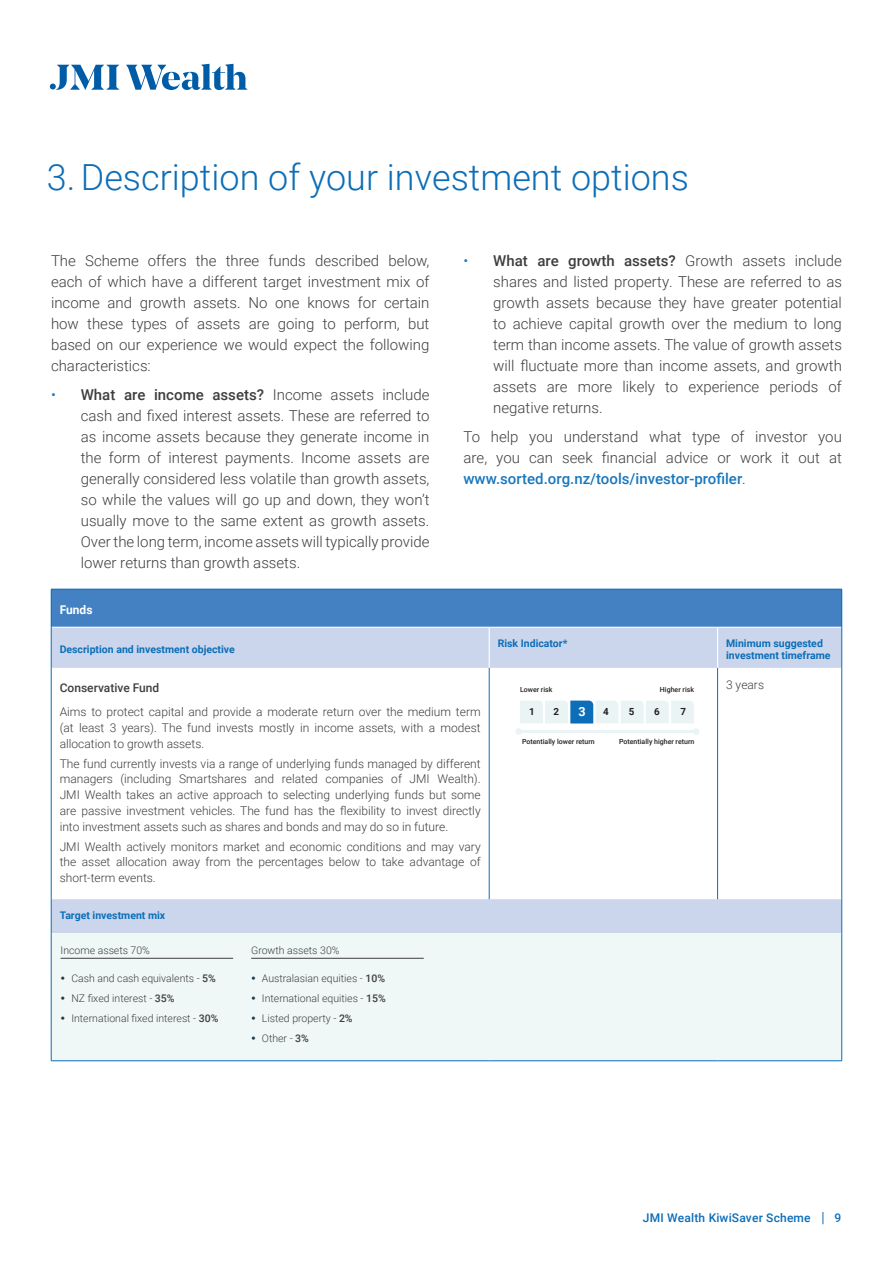
<style>
.page{position:relative;width:893px;height:1263px;background:#fff}
.page>*{position:absolute;margin:0;border:0;box-sizing:border-box;transform-origin:0 0}
.Heading_Level_1{font:300 36px "Roboto";color:#0c6eb8}
.Body_copy__kept{font:300 15px/21px "Roboto";color:#3e3e3f;text-align:justify}
.t1{font:700 12.6px "Roboto";color:#fff}
.Fund_name{font:300 12px/15.8px "Roboto";color:#3e3e3f;text-align:justify}
.t2{font:500 12px "Roboto";letter-spacing:.015em;color:#0c6eb8}
.Fund_name-2{font:500 12px "Roboto";color:#3e3e3f}
.Table_Headers{font:700 12px "Roboto";color:#fff}
.Description_Text{font:300 10.5px "Roboto";color:#3e3e3f}
.Table_subheads__left{font:700 10.5px/12.6px "Roboto";color:#0c6eb8}
.t3{font:700 9.75px "Roboto";color:#231f20}
.t4{font:500 7.05px "Roboto";color:#231f20}
.s1{color:#1977bd}
.s2{font-weight:500}
.s3{font-weight:500;color:#1977bd}
.s4{color:#193948}
</style>
<div class="page">
<svg style="left:822px;top:1212px;width:1px;height:12px"></svg>
<div style="left:51px;top:589px;width:791px;height:38px;background:#4381c3"></div>
<svg style="left:52px;top:628px;width:789px;height:305px"></svg>
<div style="left:51px;top:933px;width:791px;height:128px;background:#eff7f7"></div>
<hr style="left:51px;top:589px;width:438px;height:1px;background:#0c6eb8">
<hr style="left:51px;top:589px;width:1px;height:38px;background:#0c6eb8">
<hr style="left:489px;top:589px;width:229px;height:1px;background:#0c6eb8">
<hr style="left:718px;top:589px;width:124px;height:1px;background:#0c6eb8">
<hr style="left:841px;top:589px;width:1px;height:38px;background:#0c6eb8">
<hr style="left:51px;top:627px;width:1px;height:41px;background:#0c6eb8">
<hr style="left:841px;top:627px;width:1px;height:41px;background:#0c6eb8">
<hr style="left:51px;top:668px;width:1px;height:231px;background:#0c6eb8">
<hr style="left:841px;top:668px;width:1px;height:231px;background:#0c6eb8">
<hr style="left:51px;top:899px;width:1px;height:34px;background:#0c6eb8">
<hr style="left:841px;top:899px;width:1px;height:34px;background:#0c6eb8">
<hr style="left:51px;top:933px;width:1px;height:127px;background:#0c6eb8">
<hr style="left:841px;top:933px;width:1px;height:127px;background:#0c6eb8">
<hr style="left:51px;top:1060px;width:438px;height:1px;background:#0c6eb8">
<hr style="left:489px;top:1060px;width:229px;height:1px;background:#0c6eb8">
<hr style="left:718px;top:1060px;width:124px;height:1px;background:#0c6eb8">
<hr style="left:489px;top:628px;width:1px;height:40px;background:#fff">
<hr style="left:717px;top:628px;width:1px;height:40px;background:#fff">
<hr style="left:489px;top:668px;width:1px;height:231px;background:#0c6eb8">
<hr style="left:717px;top:668px;width:1px;height:231px;background:#0c6eb8">
<hr style="left:61px;top:958px;width:172px;height:1px;background:#3e3e3f">
<hr style="left:251px;top:958px;width:173px;height:1px;background:#3e3e3f">
<svg style="left:520px;top:700px;width:174px;height:23px;background:#d0e4ee"></svg>
<hr style="left:521px;top:730px;width:173px;height:3px;background:#ebf4f5">
<div style="left:515px;top:728px;width:7px;height:7px;background:#ebf4f5;border-radius:50%"></div>
<div style="left:693px;top:728px;width:6px;height:7px;background:#ebf4f5;border-radius:50%"></div>
<svg style="left:50px;top:64px;width:198px;height:26px"></svg>
<p class="Heading_Level_1" style="left:47px;top:152px;width:644px">3.Description of your investment options</p>
<p class="Body_copy__kept" style="left:51px;top:249px;width:380px">The Scheme offers the three funds described below, each of which have a different target investment mix of income and growth assets. No one knows for certain how these types of assets are going to perform, but based on our experience we would expect the following characteristics:</p>
<p class="Body_copy__kept" style="left:81px;top:384px;width:350px;text-indent:-30px"><span class="s1">•</span> <span class="s2">What are income assets?</span> Income assets include cash and fixed interest assets. These are referred to as income assets because they generate income in the form of interest payments. Income assets are generally considered less volatile than growth assets, so while the values will go up and down, they won’t usually move to the same extent as growth assets.<br>Over the long term, income assets will typically provide lower returns than growth assets.</p>
<p class="Table_Headers" style="left:60px;top:602px;width:34px">Funds</p>
<p class="Table_subheads__left" style="left:60px;top:643px;width:177px">Description and investment objective</p>
<p class="Body_copy__kept" style="left:493px;top:249px;width:350px;text-indent:-30px"><span class="s1">•</span> <span class="s2">What are growth assets?</span> Growth assets include shares and listed property. These are referred to as growth assets because they have greater potential to achieve capital growth over the medium to long term than income assets. The value of growth assets will fluctuate more than income assets, and growth assets are more likely to experience periods of negative returns.</p>
<p class="Body_copy__kept" style="left:463px;top:426px;width:380px">To help you understand what type of investor you are, you can seek financial advice or work it out at <span class="s3">www.sorted.org.nz/tools/investor-profiler</span>.</p>
<p class="Table_subheads__left" style="left:498px;top:636px;width:71px">Risk Indicator*</p>
<p class="Table_subheads__left" style="left:726px;top:636px;width:106px">Minimum suggested investment timeframe</p>
<p class="Fund_name-2" style="left:60px;top:679px;width:101px">Conservative Fund</p>
<p class="Fund_name" style="left:60px;top:703px;width:422px">Aims to protect capital and provide a moderate return over the medium term (at least 3 years). The fund invests mostly in income assets, with a modest allocation to growth assets.</p>
<p class="Fund_name" style="left:60px;top:755px;width:422px">The fund currently invests via a range of underlying funds managed by different managers (including Smartshares and related companies of JMI Wealth).<br>JMI Wealth takes an active approach to selecting underlying funds but some are passive investment vehicles. The fund has the flexibility to invest directly into investment assets such as shares and bonds and may do so in future.</p>
<p class="Fund_name" style="left:60px;top:838px;width:422px">JMI Wealth actively monitors market and economic conditions and may vary the asset allocation away from the percentages below to take advantage of short-term events.</p>
<p class="Table_subheads__left" style="left:60px;top:908px;width:107px">Target investment mix</p>
<p class="Description_Text" style="left:61px;top:942px;width:91px">Income assets 70%</p>
<p class="Description_Text" style="left:61px;top:971px;width:157px"><span class="s4">•</span> Cash and cash equivalents - <span class="s2">5%</span></p>
<p class="Description_Text" style="left:61px;top:991px;width:115px"><span class="s4">•</span> NZ fixed interest - <span class="s2">35%</span></p>
<p class="Description_Text" style="left:61px;top:1011px;width:159px"><span class="s4">•</span> International fixed interest - <span class="s2">30%</span></p>
<p class="Description_Text" style="left:251px;top:942px;width:90px">Growth assets 30%</p>
<p class="Description_Text" style="left:251px;top:971px;width:135px"><span class="s4">•</span> Australasian equities - <span class="s2">10%</span></p>
<p class="Description_Text" style="left:251px;top:991px;width:136px"><span class="s4">•</span> International equities - <span class="s2">15%</span></p>
<p class="Description_Text" style="left:251px;top:1011px;width:103px"><span class="s4">•</span> Listed property - <span class="s2">2%</span></p>
<p class="Description_Text" style="left:251px;top:1031px;width:59px"><span class="s4">•</span> Other - <span class="s2">3%</span></p>
<p class="t4" style="left:520px;top:685px;width:34px">Lower risk</p>
<p class="t4" style="left:660px;top:685px;width:36px">Higher risk</p>
<p class="t3" style="left:529px;top:704px;width:7px">1</p>
<p class="t3" style="left:554px;top:704px;width:7px">2</p>
<p class="t1" style="left:578px;top:702px;width:9px">3</p>
<p class="t3" style="left:603px;top:704px;width:7px">4</p>
<p class="t3" style="left:629px;top:705px;width:7px">5</p>
<p class="t3" style="left:654px;top:704px;width:7px">6</p>
<p class="t3" style="left:681px;top:704px;width:7px">7</p>
<p class="t4" style="left:522px;top:736px;width:74px">Potentially lower return</p>
<p class="t4" style="left:619px;top:736px;width:77px">Potentially higher return</p>
<p class="Fund_name" style="left:726px;top:676px;width:40px">3 years</p>
<p class="t2" style="left:643px;top:1210px;width:169px">JMI Wealth KiwiSaver Scheme</p>
<p class="t2" style="left:834px;top:1210px;width:8px">9</p>
</div>
